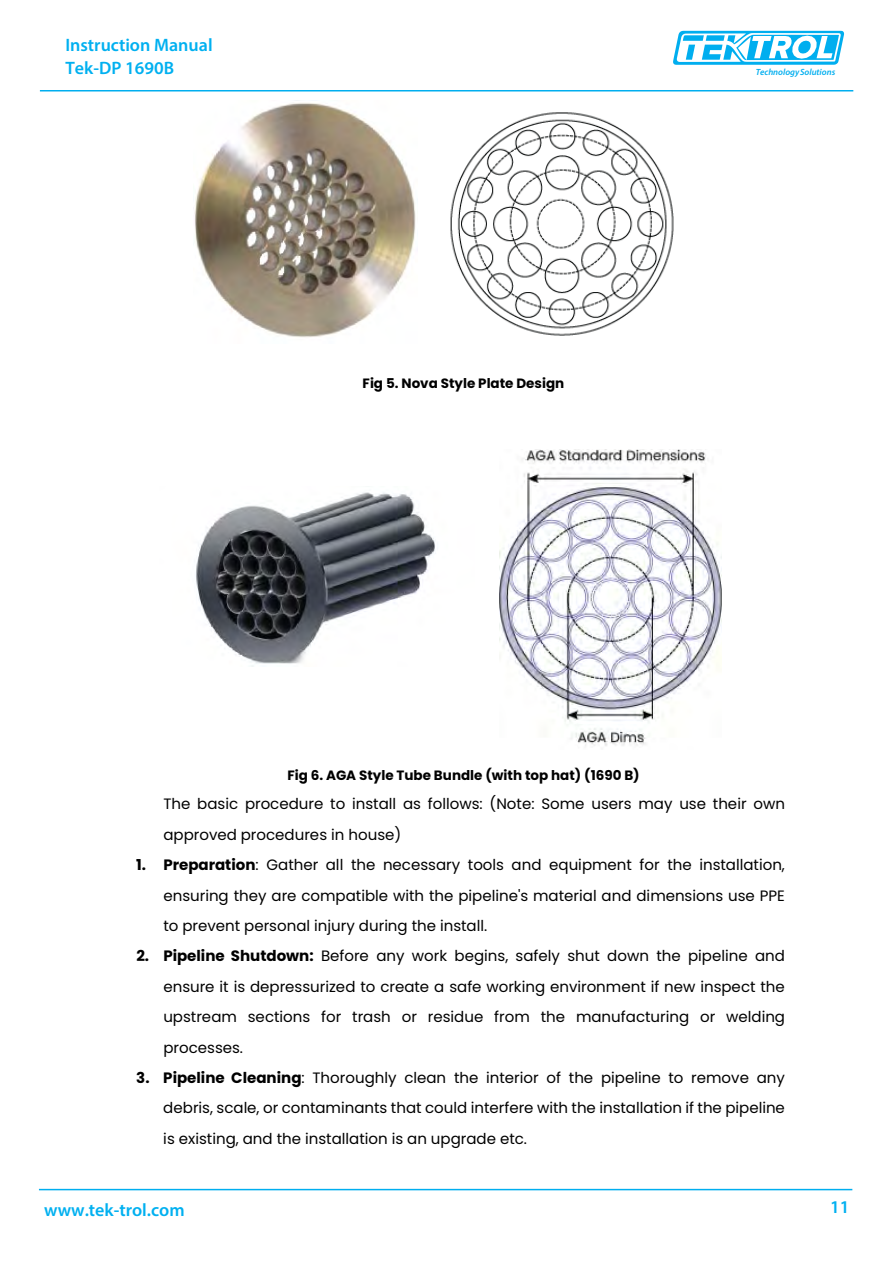
<style>
.page{position:relative;width:893px;height:1263px;background:#fff}
.page>*{position:absolute;margin:0;border:0;box-sizing:border-box;transform-origin:0 0}
.t1{font:600 18px/22px "Myriad Pro";color:#00b0f0}
.t2{font:15px/30.5px "Poppins";color:#000;text-align:justify}
.t3{font:700 13.5px "Poppins";color:#000}
.t4{font:italic 600 9px "Myriad Pro";color:#00aeef}
.s1{font-weight:700}
</style>
<div class="page">
<hr style="left:40px;top:90px;width:813px;height:2px;background:#00aeef">
<hr style="left:39px;top:1189px;width:813px;height:1px;background:#00aeef">
<svg style="left:673px;top:31px;width:171px;height:34px"></svg>
<img style="left:194px;top:100px;width:222px;height:238px">
<img style="left:450px;top:112px;width:224px;height:224px">
<img style="left:196px;top:492px;width:240px;height:175px">
<img style="left:499px;top:449px;width:222px;height:298px">
<p class="t1" style="left:65px;top:34px;width:149px">Instruction Manual<br>Tek-DP 1690B</p>
<p class="t3" style="left:362px;top:376px;width:203px">Fig 5. Nova Style Plate Design</p>
<p class="t4" style="left:755px;top:66px;width:81px">TechnologySolutions</p>
<p class="t3" style="left:287px;top:768px;width:354px">Fig 6. AGA Style Tube Bundle (with top hat) (1690 B)</p>
<p class="t2" style="left:163px;top:789px;width:623px">The basic procedure to install as follows: (Note: Some users may use their own approved procedures in house)</p>
<p class="t2" style="left:163px;top:850px;width:623px;text-indent:-27px"><span class="s1">1. Preparation</span>: Gather all the necessary tools and equipment for the installation, ensuring they are compatible with the pipeline's material and dimensions use PPE to prevent personal injury during the install.</p>
<p class="t2" style="left:163px;top:941px;width:623px;text-indent:-27px"><span class="s1">2. Pipeline Shutdown:</span> Before any work begins, safely shut down the pipeline and ensure it is depressurized to create a safe working environment if new inspect the upstream sections for trash or residue from the manufacturing or welding processes.</p>
<p class="t2" style="left:163px;top:1063px;width:623px;text-indent:-27px"><span class="s1">3. Pipeline Cleaning</span>: Thoroughly clean the interior of the pipeline to remove any debris, scale, or contaminants that could interfere with the installation if the pipeline is existing, and the installation is an upgrade etc.</p>
<p class="t1" style="left:44px;top:1198px;width:142px">www.tek-trol.com</p>
<p class="t1" style="left:830px;top:1196px;width:21px">11</p>
</div>
